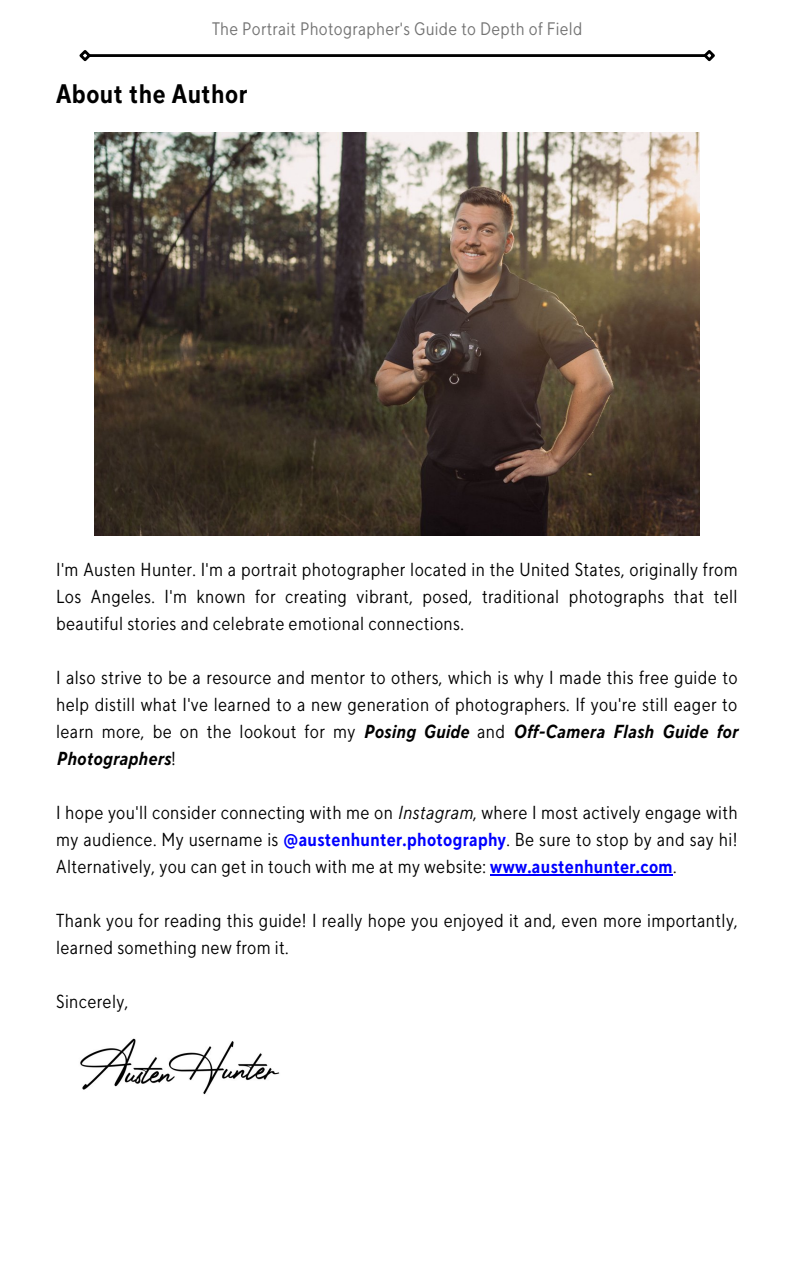
<style>
.page{position:relative;width:794px;height:1266px;background:#fff}
.page>*{position:absolute;margin:0;border:0;box-sizing:border-box;transform-origin:0 0}
.t1{font:700 26.62px "TT Norms Std Cond";letter-spacing:.02em;color:#000}
.t2{font:18.75px/27px "TT Norms Std Cond";letter-spacing:.02em;color:#000;text-align:justify}
.t3{font:18px "TT Norms Std Cond";letter-spacing:.02em;color:#737373}
.s1{font-weight:700;font-style:italic}
.s2{font-style:italic}
.s3{font-weight:700;color:#00f}
</style>
<div class="page">
<img style="left:95px;top:133px;width:604px;height:403px">
<hr style="left:89px;top:54px;width:615px;height:3px;background:#000">
<svg style="left:79px;top:50px;width:14px;height:12px"></svg>
<svg style="left:700px;top:50px;width:15px;height:12px"></svg>
<img style="left:80px;top:1038px;width:200px;height:57px">
<hr style="left:490px;top:874px;width:182px;height:2px;background:#00f">
<p class="t3" style="left:212px;top:18px;width:372px">The Portrait Photographer's Guide to Depth of Field</p>
<p class="t1" style="left:56px;top:78px;width:192px">About the Author</p>
<p class="t2" style="left:56px;top:556px;width:682px">I'm Austen Hunter. I'm a portrait photographer located in the United States, originally from Los Angeles. I'm known for creating vibrant, posed, traditional photographs that tell beautiful stories and celebrate emotional connections.</p>
<p class="t2" style="left:56px;top:664px;width:682px">I also strive to be a resource and mentor to others, which is why I made this free guide to help distill what I've learned to a new generation of photographers. If you're still eager to learn more, be on the lookout for my <span class="s1">Posing Guide</span> and <span class="s1">Off-Camera Flash Guide for Photographers</span>!</p>
<p class="t2" style="left:56px;top:799px;width:682px">I hope you'll consider connecting with me on <span class="s2">Instagram</span>, where I most actively engage with my audience. My username is <span class="s3">@austenhunter.photography</span>. Be sure to stop by and say hi!<br>Alternatively, you can get in touch with me at my website: <span class="s3">www.austenhunter.com</span>.</p>
<p class="t2" style="left:56px;top:907px;width:682px">Thank you for reading this guide! I really hope you enjoyed it and, even more importantly, learned something new from it.</p>
<p class="t2" style="left:56px;top:989px;width:74px">Sincerely,</p>
</div>
